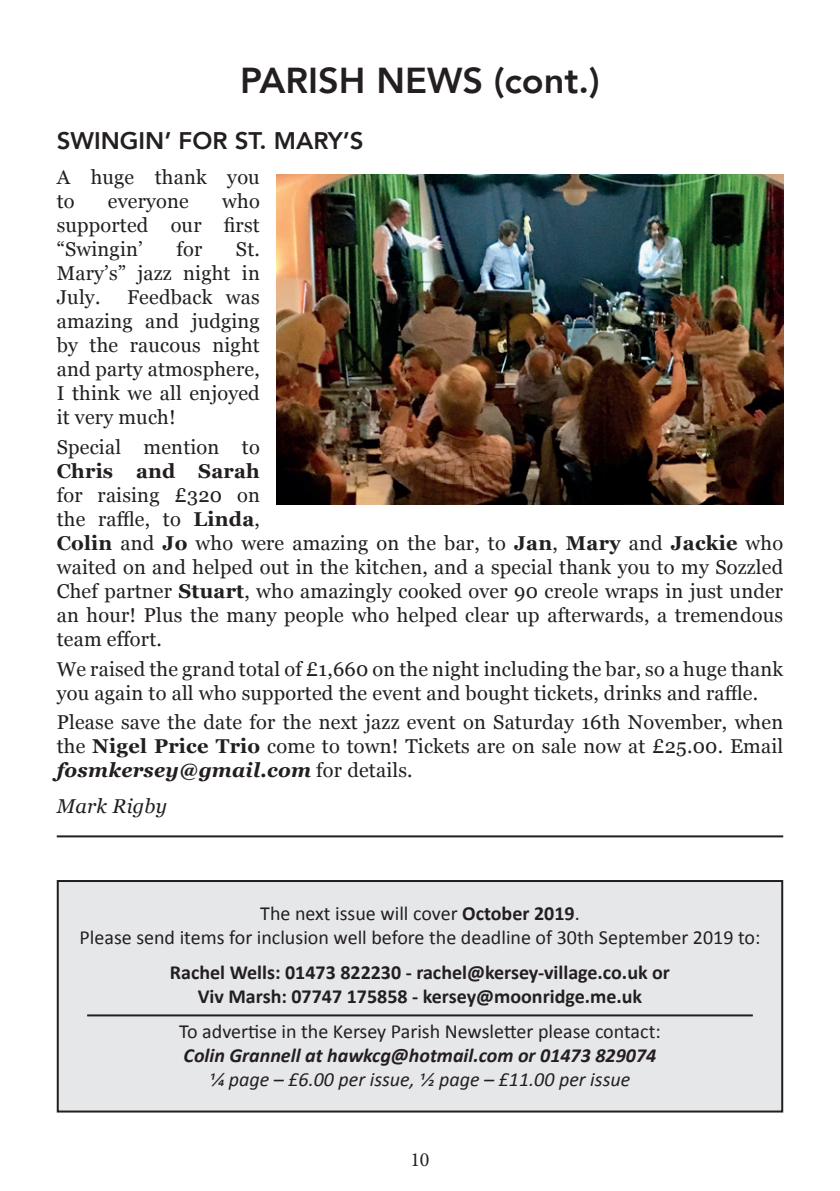
<style>
.page{position:relative;width:840px;height:1191px;background:#fff}
.page>*{position:absolute;margin:0;border:0;box-sizing:border-box;transform-origin:0 0}
.t1{font:800 36px "Avenir";color:#231f20}
.t2{font:800 24px "Avenir";color:#231f20}
.t3{font:20px/24px "Georgia";letter-spacing:.01em;color:#231f20;text-align:justify}
.t4{font:20px/24px "Calibri";color:#231f20;text-align:center}
.t5{font:700 20px/24px "Calibri";color:#231f20;text-align:center}
.t6{font:italic 700 20px "Calibri";color:#231f20}
.t7{font:italic 20px "Calibri";color:#231f20}
.t8{font:700 20px "Georgia";letter-spacing:.01em;color:#231f20}
.t9{font:italic 20px "Georgia";letter-spacing:.01em;color:#231f20}
.t10{font:20px "Minion Pro";color:#231f20}
.s1{font-weight:700}
.s2{font-weight:700;font-style:italic}
</style>
<div class="page">
<hr style="left:57px;top:835px;width:725px;height:2px;background:#231f20">
<img style="left:277px;top:174px;width:505px;height:330px">
<div style="left:58px;top:881px;width:723px;height:230px;background:#e6e7e9"></div>
<hr style="left:87px;top:1014px;width:665px;height:2px;background:#231f20">
<div style="left:57px;top:880px;width:725px;height:232px;border:2px solid #231f20"></div>
<h1 class="t1" style="left:240px;top:52px;width:361px">PARISH NEWS (cont.)</h1>
<p class="t2" style="left:57px;top:122px;width:308px">SWINGIN’ FOR ST. MARY’S</p>
<p class="t3" style="left:57px;top:164px;width:204px">A huge thank you to</p>
<p class="t3" style="left:57px;top:188px;width:204px;text-indent:165px">who supported our first “Swingin’</p>
<p class="t3" style="left:108px;top:188px;width:82px">everyone</p>
<p class="t3" style="left:176px;top:236px;width:27px">for</p>
<p class="t3" style="left:57px;top:236px;width:204px;text-indent:179px">St.<br>Mary’s” jazz night in July.</p>
<p class="t3" style="left:57px;top:284px;width:204px;text-indent:70px">Feedback was amazing and judging by the raucous night and party atmosphere, I think we all enjoyed it very much!</p>
<p class="t3" style="left:57px;top:434px;width:204px">Special mention to</p>
<p class="t8" style="left:57px;top:456px;width:204px">Chris and Sarah</p>
<p class="t3" style="left:57px;top:482px;width:727px;text-align:left">for raising £320 on<br>the raffle, to <span class="s1">Linda</span>,<br><span class="s1">Colin</span> and <span class="s1">Jo</span> who were amazing on the bar, to <span class="s1">Jan</span>, <span class="s1">Mary</span> and <span class="s1">Jackie</span> who waited on and helped out in the kitchen, and a special thank you to my Sozzled Chef partner <span class="s1">Stuart</span>, who amazingly cooked over 90 creole wraps in just under an hour! Plus the many people who helped clear up afterwards, a tremendous team effort.</p>
<p class="t3" style="left:57px;top:656px;width:727px">We raised the grand total of £1,660 on the night including the bar, so a huge thank you again to all who supported the event and bought tickets, drinks and raffle.</p>
<p class="t3" style="left:57px;top:709px;width:727px">Please save the date for the next jazz event on Saturday 16th November, when the <span class="s1">Nigel Price Trio</span> come to town! Tickets are on sale now at £25.00. Email <span class="s2">fosmkersey@gmail.com</span> for details.</p>
<p class="t9" style="left:57px;top:791px;width:112px">Mark Rigby</p>
<p class="t4" style="left:79px;top:900px;width:682px">The next issue will cover <span class="s1">October 2019</span>.<br>Please send items for inclusion well before the deadline of 30th September 2019 to:</p>
<p class="t5" style="left:170px;top:959px;width:501px">Rachel Wells: 01473 822230 - rachel@kersey-village.co.uk or<br>Viv Marsh: 07747 175858 - kersey@moonridge.me.uk</p>
<p class="t4" style="left:179px;top:1019px;width:483px">To advertise in the Kersey Parish Newsletter please contact:</p>
<p class="t6" style="left:183px;top:1041px;width:474px">Colin Grannell at hawkcg@hotmail.com or 01473 829074</p>
<p class="t7" style="left:209px;top:1066px;width:422px">1/4 page – £6.00 per issue, 1/2 page – £11.00 per issue</p>
<p class="t10" style="left:410px;top:1146px;width:21px">10</p>
</div>
